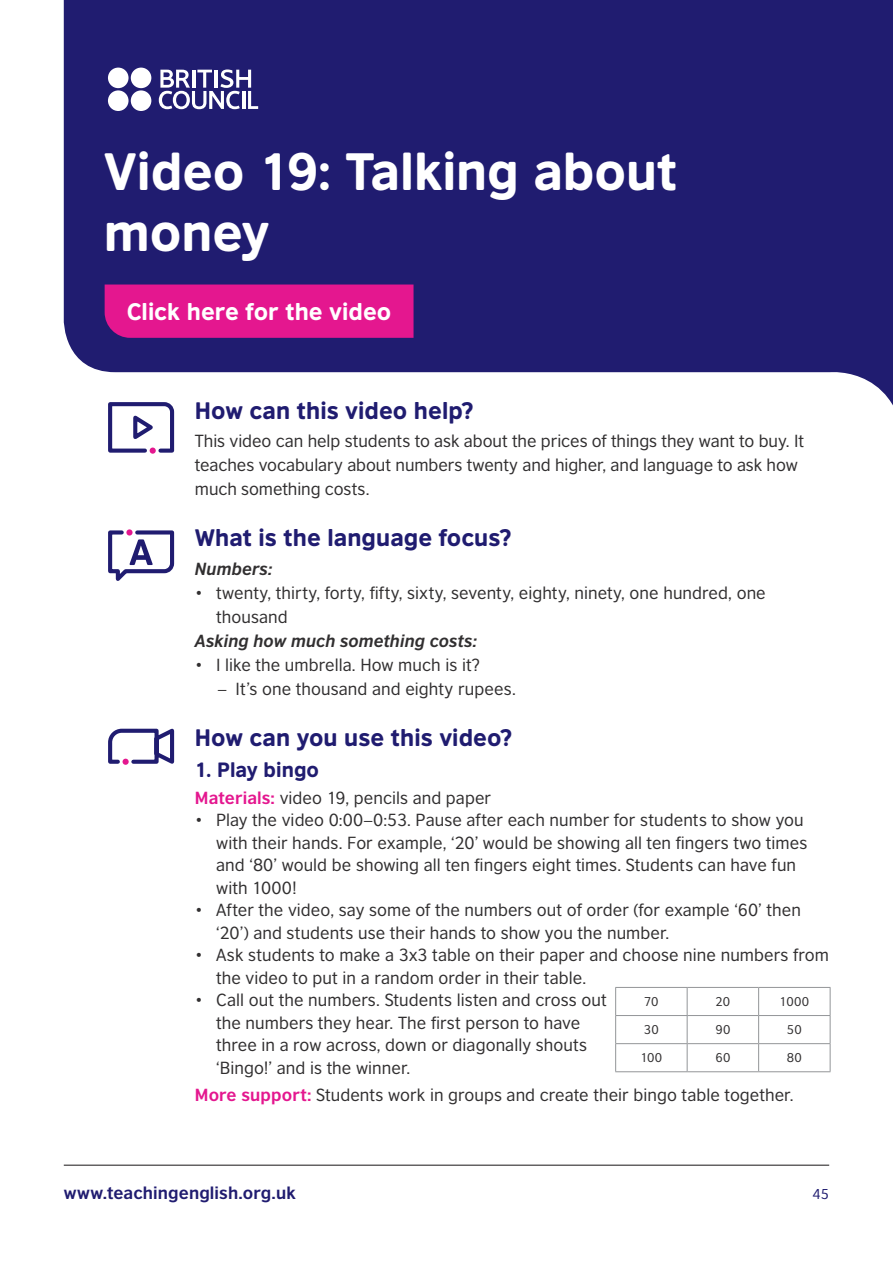
<style>
.page{position:relative;width:893px;height:1263px;background:#fff}
.page>*{position:absolute;margin:0;border:0;box-sizing:border-box;transform-origin:0 0}
.t1{font:49.5px/60px "British Council Sans Headline";letter-spacing:-.005em;color:#fff}
.t2{font:22.5px "British Council Sans Headline";color:#201c70}
.t3{font:22.5px "British Council Sans Headline";color:#fff}
.t4{font:19.5px "British Council Sans Headline";letter-spacing:.005em;color:#201c70}
.t5{font:16.5px/22.5px "British Council Sans";letter-spacing:.005em;color:#312f30}
.t6{font:italic 700 16.5px "British Council Sans";letter-spacing:.005em;color:#312f30}
.t7{font:700 16.5px "British Council Sans";letter-spacing:.01em;color:#201c70}
.t8{font:13.5px "British Council Sans";color:#201c70}
.t9{font:12px "British Council Sans";letter-spacing:.015em;color:#312f30}
.s1{font-weight:700;color:#e4178f}
</style>
<div class="page">
<hr style="left:64px;top:1164px;width:765px;height:2px;background:#312f30">
<svg style="left:64px;top:0;width:829px;height:406px;background:#33307c"></svg>
<svg style="left:155px;top:69px;width:103px;height:46px"></svg>
<div style="left:131px;top:68px;width:20px;height:20px;background:#fff;border-radius:50%"></div>
<div style="left:108px;top:68px;width:21px;height:20px;background:#fff;border-radius:50%"></div>
<div style="left:131px;top:90px;width:20px;height:21px;background:#fff;border-radius:50%"></div>
<div style="left:108px;top:90px;width:21px;height:21px;background:#fff;border-radius:50%"></div>
<div style="left:105px;top:284px;width:309px;height:54px;background:#e4178f"></div>
<svg style="left:106px;top:400px;width:70px;height:53px"></svg>
<div style="left:150px;top:447px;width:6px;height:7px;background:#e4178f;border-radius:50%"></div>
<svg style="left:108px;top:529px;width:67px;height:52px"></svg>
<svg style="left:108px;top:728px;width:67px;height:37px"></svg>
<hr style="left:615px;top:987px;width:72px;height:1px;background:#939598">
<hr style="left:687px;top:987px;width:72px;height:1px;background:#939598">
<hr style="left:759px;top:987px;width:71px;height:1px;background:#939598">
<hr style="left:615px;top:1015px;width:72px;height:1px;background:#939598">
<hr style="left:687px;top:1015px;width:72px;height:1px;background:#939598">
<hr style="left:759px;top:1015px;width:71px;height:1px;background:#939598">
<hr style="left:615px;top:1043px;width:72px;height:1px;background:#939598">
<svg style="left:615px;top:988px;width:1px;height:83px"></svg>
<hr style="left:687px;top:1043px;width:72px;height:1px;background:#939598">
<svg style="left:687px;top:988px;width:1px;height:83px"></svg>
<hr style="left:759px;top:1043px;width:71px;height:1px;background:#939598">
<svg style="left:758px;top:988px;width:1px;height:83px"></svg>
<svg style="left:830px;top:988px;width:1px;height:83px"></svg>
<hr style="left:615px;top:1071px;width:72px;height:1px;background:#939598">
<hr style="left:687px;top:1071px;width:72px;height:1px;background:#939598">
<hr style="left:759px;top:1071px;width:71px;height:1px;background:#939598">
<p class="t1" style="left:104px;top:140px;width:575px">Video 19: Talking about money</p>
<p class="t3" style="left:127px;top:294px;width:266px">Click here for the video</p>
<p class="t2" style="left:195px;top:393px;width:280px">How can this video help?</p>
<p class="t5" style="left:195px;top:429px;width:611px;line-height:24px">This video can help students to ask about the prices of things they want to buy. It teaches vocabulary about numbers twenty and higher, and language to ask how much something costs.</p>
<p class="t2" style="left:195px;top:521px;width:318px">What is the language focus?</p>
<p class="t6" style="left:195px;top:558px;width:79px">Numbers:</p>
<p class="t5" style="left:216px;top:580px;width:551px;line-height:24px;text-indent:-21px">• twenty, thirty, forty, fifty, sixty, seventy, eighty, ninety, one hundred, one thousand</p>
<p class="t6" style="left:195px;top:630px;width:284px">Asking how much something costs:</p>
<p class="t5" style="left:195px;top:653px;width:287px">• I like the umbrella. How much is it?</p>
<p class="t5" style="left:218px;top:677px;width:299px">– It’s one thousand and eighty rupees.</p>
<p class="t2" style="left:195px;top:720px;width:319px">How can you use this video?</p>
<p class="t4" style="left:195px;top:755px;width:126px">1. Play bingo</p>
<p class="t5" style="left:195px;top:786px;width:298px"><span class="s1">Materials:</span> video 19, pencils and paper</p>
<p class="t5" style="left:216px;top:808px;width:593px;text-indent:-21px">• Play the video 0:00–0:53. Pause after each number for students to show you with their hands. For example, ‘20’ would be showing all ten fingers two times and ‘80’ would be showing all ten fingers eight times. Students can have fun with 1000!</p>
<p class="t5" style="left:216px;top:898px;width:586px;text-indent:-21px">• After the video, say some of the numbers out of order (for example ‘60’ then ‘20’) and students use their hands to show you the number.</p>
<p class="t5" style="left:216px;top:943px;width:614px;text-indent:-21px">• Ask students to make a 3x3 table on their paper and choose nine numbers from the video to put in a random order in their table.</p>
<p class="t5" style="left:216px;top:988px;width:392px;text-indent:-21px">• Call out the numbers. Students listen and cross out the numbers they hear. The first person to have three in a row across, down or diagonally shouts ‘Bingo!’ and is the winner.</p>
<p class="t5" style="left:195px;top:1083px;width:600px"><span class="s1">More support:</span> Students work in groups and create their bingo table together.</p>
<p class="t9" style="left:644px;top:994px;width:16px">70</p>
<p class="t9" style="left:716px;top:994px;width:16px">20</p>
<p class="t9" style="left:780px;top:994px;width:31px">1000</p>
<p class="t9" style="left:644px;top:1022px;width:16px">30</p>
<p class="t9" style="left:715px;top:1022px;width:16px">90</p>
<p class="t9" style="left:787px;top:1022px;width:16px">50</p>
<p class="t9" style="left:640px;top:1050px;width:23px">100</p>
<p class="t9" style="left:715px;top:1050px;width:16px">60</p>
<p class="t9" style="left:787px;top:1050px;width:16px">80</p>
<p class="t7" style="left:64px;top:1182px;width:234px">www.teachingenglish.org.uk</p>
<p class="t8" style="left:813px;top:1186px;width:18px">45</p>
</div>
